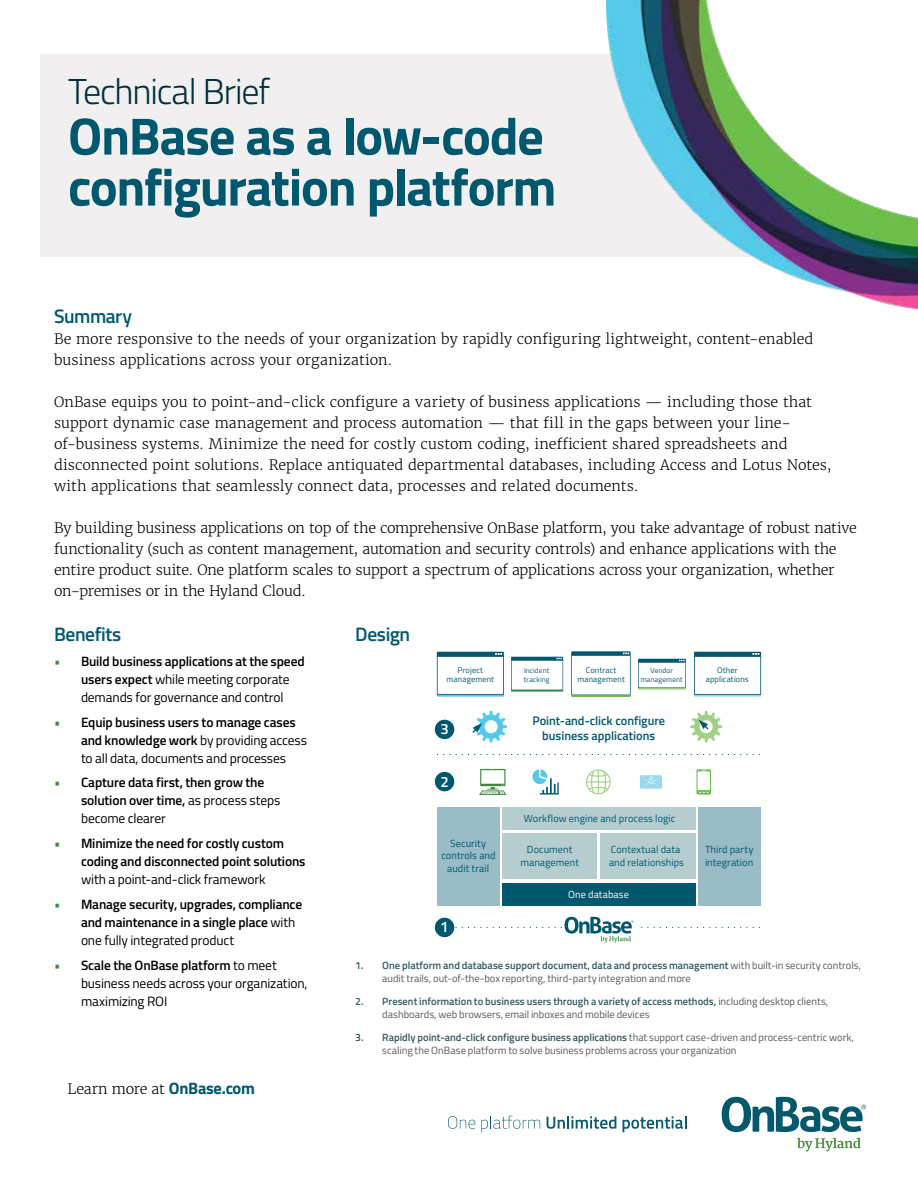
<style>
.page{position:relative;width:918px;height:1188px;background:#fff}
.page>*{position:absolute;margin:0;border:0;box-sizing:border-box;transform-origin:0 0}
.t1{font:700 52.5px/51px "Titillium";letter-spacing:-.025em;color:#00586f}
.t2{font:300 36px "Titillium";letter-spacing:-.035em;color:#00303c}
.t3{font:600 19.5px "Titillium";letter-spacing:-.02em;color:#00586f}
.t4{font:600 15px "Titillium";color:#fff}
.t5{font:300 14.25px/21px "Merriweather ST";letter-spacing:-.005em;color:#000}
.t6{font:13.5px/18px "Titillium";letter-spacing:-.01em;color:#000}
.t7{font:600 13.5px/18px "Titillium";letter-spacing:-.01em;color:#000}
.t8{font:600 12.45px/14.9px "Titillium";color:#00586f;text-align:center}
.t9{font:10.5px/13.5px "Titillium";color:#58595b}
.t10{font:10.35px/12.5px "Titillium";letter-spacing:.005em;color:#00586f;text-align:center}
.t11{font:10.35px "Titillium";letter-spacing:.01em;color:#fff}
.t12{font:8.25px/9.3px "Titillium";letter-spacing:.015em;color:#00586f;text-align:center}
.t13{font:7.2px/8.2px "Titillium";letter-spacing:.02em;color:#00586f}
.s1{color:#3f873f}
.s2{font-weight:600}
.s3{font-weight:400;color:#3f873f}
.s4{font-weight:400}
.s5{font-family:"Titillium";font-weight:700;font-size:16.5px;color:#00586f}
.s6{font-weight:600;color:#335963}
</style>
<div class="page">
<div style="left:40px;top:54px;width:878px;height:203px;background:#f1efef"></div>
<img style="left:606px;top:0;width:312px;height:310px">
<svg style="left:448px;top:1116px;width:27px;height:13px"></svg>
<svg style="left:481px;top:1116px;width:59px;height:17px"></svg>
<svg style="left:547px;top:1116px;width:69px;height:13px"></svg>
<svg style="left:623px;top:1116px;width:64px;height:16px"></svg>
<svg style="left:797px;top:1138px;width:64px;height:13px"></svg>
<svg style="left:722px;top:1097px;width:144px;height:35px"></svg>
<svg style="left:685px;top:927px;width:62px;height:1px"></svg>
<svg style="left:487px;top:927px;width:62px;height:1px"></svg>
<svg style="left:511px;top:657px;width:52px;height:35px"></svg>
<svg style="left:638px;top:659px;width:48px;height:31px"></svg>
<svg style="left:437px;top:652px;width:67px;height:45px"></svg>
<svg style="left:694px;top:652px;width:67px;height:45px"></svg>
<svg style="left:571px;top:651px;width:60px;height:46px"></svg>
<svg style="left:555px;top:917px;width:93px;height:26px"></svg>
<div style="left:502px;top:807px;width:194px;height:22px;background:#b5cdcf"></div>
<div style="left:600px;top:834px;width:96px;height:45px;background:#b5cdcf"></div>
<div style="left:437px;top:807px;width:62px;height:99px;background:#99bcc6"></div>
<div style="left:699px;top:807px;width:62px;height:99px;background:#99bcc6"></div>
<div style="left:502px;top:883px;width:194px;height:23px;background:#00586f"></div>
<div style="left:502px;top:834px;width:95px;height:45px;background:#b5cdcf"></div>
<svg style="left:532px;top:769px;width:27px;height:26px"></svg>
<svg style="left:640px;top:775px;width:22px;height:14px"></svg>
<svg style="left:697px;top:769px;width:14px;height:26px"></svg>
<svg style="left:479px;top:769px;width:28px;height:26px"></svg>
<svg style="left:586px;top:770px;width:25px;height:24px"></svg>
<svg style="left:472px;top:711px;width:35px;height:32px"></svg>
<svg style="left:690px;top:711px;width:32px;height:32px"></svg>
<svg style="left:487px;top:754px;width:62px;height:1px"></svg>
<svg style="left:586px;top:754px;width:62px;height:1px"></svg>
<svg style="left:685px;top:754px;width:62px;height:1px"></svg>
<div style="left:435px;top:918px;width:19px;height:19px;background:#00586f;border-radius:50%"></div>
<div style="left:435px;top:772px;width:19px;height:19px;background:#00586f;border-radius:50%"></div>
<div style="left:435px;top:720px;width:19px;height:19px;background:#00586f;border-radius:50%"></div>
<h2 class="t2" style="left:68px;top:65px;width:204px">Technical Brief</h2>
<h1 class="t1" style="left:68px;top:108px;width:490px">OnBase as a low-code configuration platform</h1>
<h3 class="t3" style="left:54px;top:301px;width:79px">Summary</h3>
<p class="t5" style="left:54px;top:328px;width:761px">Be more responsive to the needs of your organization by rapidly configuring lightweight, content-enabled business applications across your organization.</p>
<p class="t5" style="left:54px;top:391px;width:779px">OnBase equips you to point-and-click configure a variety of business applications — including those that support dynamic case management and process automation — that fill in the gaps between your line&shy;of-business systems. Minimize the need for costly custom coding, inefficient shared spreadsheets and disconnected point solutions. Replace antiquated departmental databases, including Access and Lotus Notes, with applications that seamlessly connect data, processes and related documents.</p>
<p class="t5" style="left:54px;top:517px;width:805px">By building business applications on top of the comprehensive OnBase platform, you take advantage of robust native functionality (such as content management, automation and security controls) and enhance applications with the entire product suite. One platform scales to support a spectrum of applications across your organization, whether on-premises or in the Hyland Cloud.</p>
<h3 class="t3" style="left:54px;top:620px;width:69px">Benefits</h3>
<p class="t6" style="left:81px;top:652px;width:225px;text-indent:-27px"><span class="s1">•</span> <span class="s2">Build business applications at the speed users expect</span> while meeting corporate demands for governance and control</p>
<p class="t6" style="left:81px;top:712px;width:227px;text-indent:-27px"><span class="s1">•</span> <span class="s2">Equip business users to manage cases and knowledge work</span> by providing access to all data, documents and processes</p>
<p class="t7" style="left:81px;top:773px;width:201px;text-indent:-27px"><span class="s3">•</span> Capture data first, then grow the solution over time, <span class="s4">as process steps become clearer</span></p>
<p class="t7" style="left:81px;top:834px;width:226px;text-indent:-27px"><span class="s3">•</span> Minimize the need for costly custom coding and disconnected point solutions</p>
<p class="t6" style="left:81px;top:870px;width:186px">with a point-and-click framework</p>
<p class="t7" style="left:81px;top:894px;width:223px;text-indent:-27px"><span class="s3">•</span> Manage security, upgrades, compliance and maintenance in a single place <span class="s4">with one fully integrated product</span></p>
<p class="t6" style="left:81px;top:955px;width:228px;text-indent:-27px"><span class="s1">•</span> <span class="s2">Scale the OnBase platform</span> to meet business needs across your organization, maximizing ROI</p>
<p class="t5" style="left:68px;top:1079px;width:189px">Learn more at <span class="s5">OnBase.com</span></p>
<h3 class="t3" style="left:355px;top:620px;width:56px">Design</h3>
<p class="t12" style="left:447px;top:665px;width:49px">Project management</p>
<p class="t4" style="left:441px;top:718px;width:10px">3</p>
<p class="t4" style="left:441px;top:770px;width:10px">2</p>
<p class="t10" style="left:441px;top:837px;width:56px">Security controls and audit trail</p>
<p class="t4" style="left:440px;top:915px;width:10px">1</p>
<p class="t12" style="left:577px;top:665px;width:49px">Contract management</p>
<p class="t12" style="left:706px;top:665px;width:44px">Other applications</p>
<p class="t13" style="left:524px;top:666px;width:27px">Incident tracking</p>
<p class="t13" style="left:641px;top:666px;width:43px;text-align:center">Vendor management</p>
<p class="t8" style="left:532px;top:713px;width:134px">Point-and-click configure business applications</p>
<p class="t10" style="left:524px;top:812px;width:153px">Workflow engine and process logic</p>
<p class="t10" style="left:520px;top:843px;width:60px">Document management</p>
<p class="t10" style="left:609px;top:843px;width:76px;text-align:left">Contextual data and relationships</p>
<p class="t10" style="left:705px;top:843px;width:50px;text-align:left">Third party integration</p>
<p class="t11" style="left:568px;top:887px;width:62px">One database</p>
<p class="t9" style="left:382px;top:958px;width:480px;text-indent:-27px"><span class="s6">1. One platform and database support document, data and process management</span> with built-in security controls, audit trails, out-of-the-box reporting, third-party integration and more</p>
<p class="t9" style="left:382px;top:994px;width:447px;text-indent:-27px"><span class="s6">2. Present information to business users through a variety of access methods,</span> including desktop clients, dashboards, web browsers, email inboxes and mobile devices</p>
<p class="t9" style="left:382px;top:1030px;width:473px;text-indent:-27px"><span class="s6">3. Rapidly point-and-click configure business applications</span> that support case-driven and process-centric work, scaling the OnBase platform to solve business problems across your organization</p>
</div>
